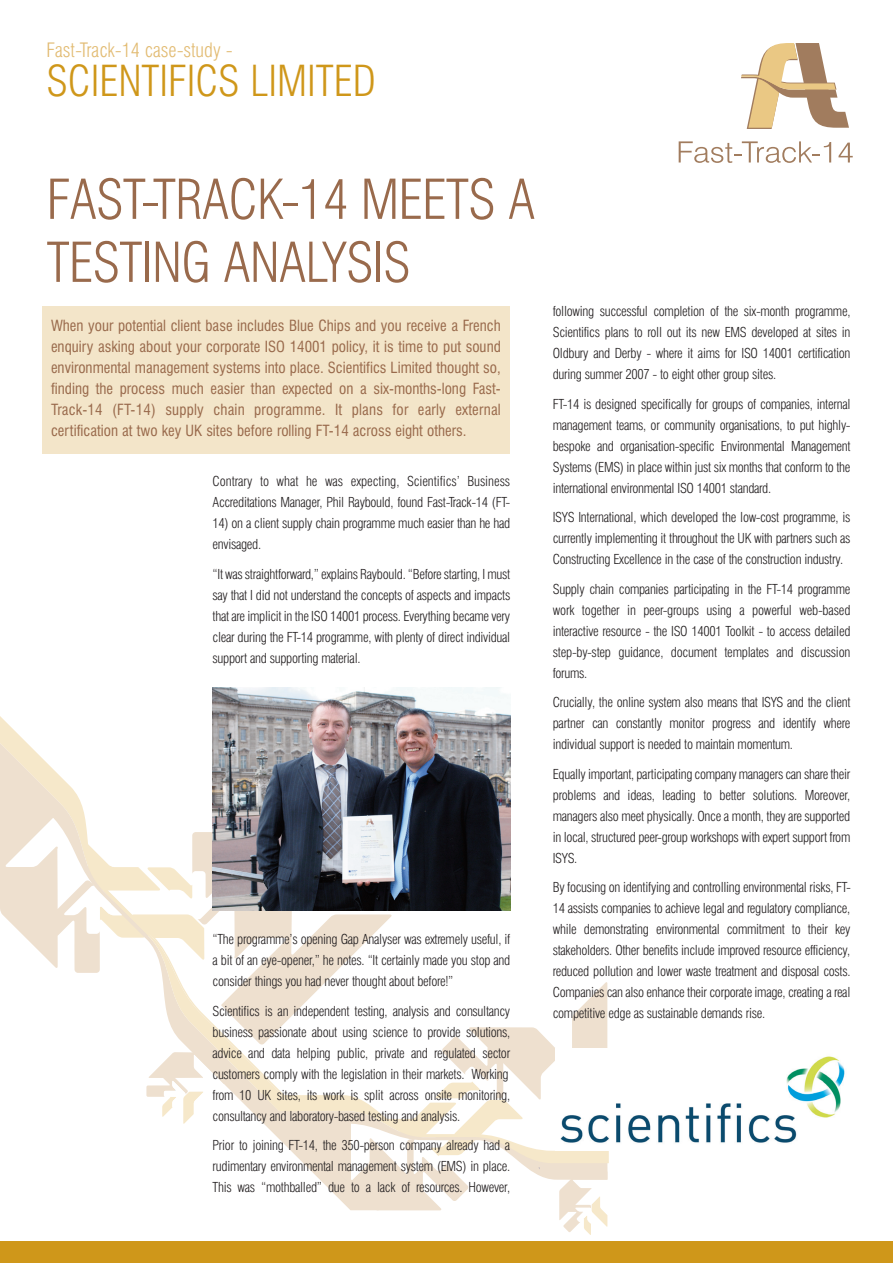
<style>
.page{position:relative;width:893px;height:1263px;background:#fff}
.page>*{position:absolute;margin:0;border:0;box-sizing:border-box;transform-origin:0 0}
.t1{font:300 condensed 54px/63px "Swiss 721 BT";letter-spacing:-.015em;color:#996a4c}
.t2{font:300 condensed 42px "Swiss 721 BT";color:#cf971a}
.t3{font:300 condensed 19.5px "Swiss 721 BT";color:#e2bb72}
.t4{font:condensed 15px/21px "Swiss 721 BT";color:#996a4c;text-align:justify}
.t5{font:300 condensed 13.5px/21px "Swiss 721 BT";letter-spacing:-.025em;color:#231f20;text-align:justify}
</style>
<div class="page">
<div style="left:43px;top:306px;width:467px;height:147px;background:#f3e5c9"></div>
<svg style="left:0;top:716px;width:609px;height:519px"></svg>
<svg style="left:741px;top:43px;width:108px;height:86px"></svg>
<svg style="left:679px;top:141px;width:152px;height:22px"></svg>
<svg style="left:838px;top:143px;width:15px;height:19px"></svg>
<div style="left:0;top:1242px;width:893px;height:21px;background:#cf971a"></div>
<img style="left:213px;top:688px;width:297px;height:222px">
<img style="left:555px;top:1048px;width:290px;height:102px">
<p class="t3" style="left:47px;top:43px;width:188px">Fast-Track-14 case-study -</p>
<p class="t2" style="left:47px;top:65px;width:331px">SCIENTIFICS LIMITED</p>
<p class="t1" style="left:47px;top:172px;width:490px">FAST-TRACK-14 MEETS A<br>TESTING ANALYSIS</p>
<p class="t4" style="left:51px;top:316px;width:451px">When your potential client base includes Blue Chips and you receive a French enquiry asking about your corporate ISO 14001 policy, it is time to put sound environmental management systems into place. Scientifics Limited thought so, finding the process much easier than expected on a six-months-long Fast-Track-14 (FT-14) supply chain programme. It plans for early external certification at two key UK sites before rolling FT-14 across eight others.</p>
<p class="t5" style="left:213px;top:472px;width:299px">Contrary to what he was expecting, Scientifics’ Business<br>Accreditations Manager, Phil Raybould, found Fast-Track-14 (FT-</p>
<p class="t5" style="left:213px;top:514px;width:299px">14) on a client supply chain programme much easier than he had envisaged.</p>
<p class="t5" style="left:213px;top:565px;width:299px">“It was straightforward,” explains Raybould. “Before starting, I must say that I did not understand the concepts of aspects and impacts that are implicit in the ISO 14001 process. Everything became very clear during the FT-14 programme, with plenty of direct individual support and supporting material.</p>
<p class="t5" style="left:213px;top:930px;width:299px">“The programme’s opening Gap Analyser was extremely useful, if a bit of an eye-opener,” he notes. “It certainly made you stop and consider things you had never thought about before!”</p>
<p class="t5" style="left:213px;top:1002px;width:299px">Scientifics is an independent testing, analysis and consultancy business passionate about using science to provide solutions, advice and data helping public, private and regulated sector customers comply with the legislation in their markets. Working from 10 UK sites, its work is split across onsite monitoring, consultancy and laboratory-based testing and analysis.</p>
<p class="t5" style="left:213px;top:1136px;width:299px">Prior to joining FT-14, the 350-person company already had a rudimentary environmental management system (EMS) in place.<br>This was “mothballed” due to a lack of resources. However,</p>
<p class="t5" style="left:553px;top:302px;width:299px">following successful completion of the six-month programme, Scientifics plans to roll out its new EMS developed at sites in Oldbury and Derby - where it aims for ISO 14001 certification during summer 2007 - to eight other group sites.</p>
<p class="t5" style="left:553px;top:394px;width:299px">FT-14 is designed specifically for groups of companies, internal management teams, or community organisations, to put highly&shy;bespoke and organisation-specific Environmental Management Systems (EMS) in place within just six months that conform to the international environmental ISO 14001 standard.</p>
<p class="t5" style="left:553px;top:508px;width:299px">ISYS International, which developed the low-cost programme, is currently implementing it throughout the UK with partners such as Constructing Excellence in the case of the construction industry.</p>
<p class="t5" style="left:553px;top:579px;width:299px">Supply chain companies participating in the FT-14 programme work together in peer-groups using a powerful web-based interactive resource - the ISO 14001 Toolkit - to access detailed step-by-step guidance, document templates and discussion forums.</p>
<p class="t5" style="left:553px;top:693px;width:299px">Crucially, the online system also means that ISYS and the client partner can constantly monitor progress and identify where individual support is needed to maintain momentum.</p>
<p class="t5" style="left:553px;top:764px;width:299px">Equally important, participating company managers can share their problems and ideas, leading to better solutions. Moreover, managers also meet physically. Once a month, they are supported in local, structured peer-group workshops with expert support from ISYS.</p>
<p class="t5" style="left:553px;top:878px;width:299px">By focusing on identifying and controlling environmental risks, FT-14 assists companies to achieve legal and regulatory compliance, while demonstrating environmental commitment to their key stakeholders. Other benefits include improved resource efficiency, reduced pollution and lower waste treatment and disposal costs.<br>Companies can also enhance their corporate image, creating a real competitive edge as sustainable demands rise.</p>
</div>
